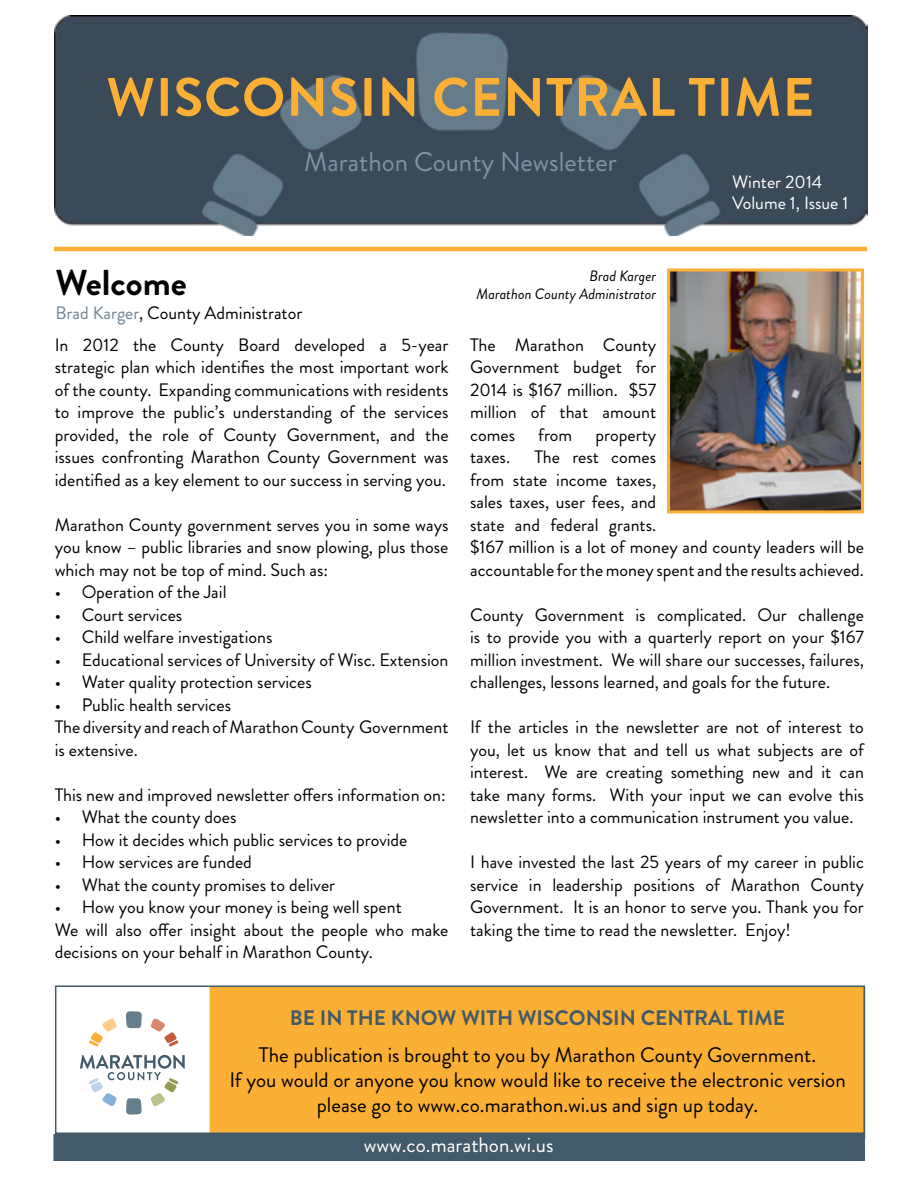
<style>
.page{position:relative;width:918px;height:1188px;background:#fff}
.page>*{position:absolute;margin:0;border:0;box-sizing:border-box;transform-origin:0 0}
.t1{font:700 54px "Brandon Grotesque";color:#fbaf34}
.t2{font:700 36px "Brandon Grotesque";color:#000}
.t3{font:27px "Brandon Grotesque";color:#8093a1}
.t4{font:21px/25.2px "Brandon Grotesque";color:#000;text-align:center}
.t5{font:700 21px "Brandon Grotesque";color:#425a69}
.t6{font:21px "Brandon Grotesque";color:#fff}
.t7{font:18px/22.5px "Brandon Grotesque";color:#000;text-align:justify}
.t8{font:18px/21.6px "Brandon Grotesque";color:#fff}
.t9{font:italic 15px/18px "Brandon Grotesque";color:#000;text-align:right}
.s1{color:#6f8493}
</style>
<div class="page">
<svg style="left:80px;top:1011px;width:105px;height:104px"></svg>
<div style="left:209px;top:986px;width:657px;height:154px;background:#fbaf34"></div>
<hr style="left:54px;top:247px;width:813px;height:4px;background:#fbaf34">
<img style="left:54px;top:15px;width:814px;height:221px">
<div style="left:55px;top:986px;width:810px;height:148px;border:2px solid #425a69"></div>
<img style="left:671px;top:272px;width:189px;height:237px">
<div style="left:667px;top:268px;width:197px;height:245px;border:3px solid #fbaf34"></div>
<div style="left:53px;top:1134px;width:812px;height:27px;background:#425a69"></div>
<h1 class="t1" style="left:106px;top:59px;width:83px">WISCONSIN</h1>
<h1 class="t1" style="left:432px;top:59px;width:73px">CENTRAL</h1>
<h1 class="t1" style="left:688px;top:59px;width:60px">TIME</h1>
<h3 class="t3" style="left:304px;top:143px;width:314px">Marathon County Newsletter</h3>
<p class="t8" style="left:732px;top:171px;width:118px">Winter 2014<br>Volume 1, Issue 1</p>
<h2 class="t2" style="left:56px;top:258px;width:133px">WELCOME</h2>
<p class="t7" style="left:55px;top:297px;width:395px;line-height:31.7px"><span class="s1">Brad Karger</span>, County Administrator<br>In 2012 the County Board developed a 5-year</p>
<p class="t7" style="left:55px;top:356px;width:395px">strategic plan which identifies the most important work of the county. Expanding communications with residents to improve the public’s understanding of the services provided, the role of County Government, and the issues confronting Marathon County Government was identified as a key element to our success in serving you.</p>
<p class="t7" style="left:55px;top:514px;width:395px">Marathon County government serves you in some ways you know – public libraries and snow plowing, plus those which may not be top of mind. Such as:</p>
<p class="t7" style="left:55px;top:581px;width:173px">• Operation of the Jail</p>
<p class="t7" style="left:55px;top:604px;width:129px">• Court services</p>
<p class="t7" style="left:55px;top:626px;width:219px">• Child welfare investigations</p>
<p class="t7" style="left:55px;top:649px;width:395px">• Educational services of University of Wisc. Extension</p>
<p class="t7" style="left:55px;top:671px;width:259px">• Water quality protection services</p>
<p class="t7" style="left:55px;top:694px;width:395px;text-align:left">• Public health services<br>The diversity and reach of Marathon County Government is extensive.</p>
<p class="t7" style="left:55px;top:784px;width:393px">This new and improved newsletter offers information on:</p>
<p class="t7" style="left:55px;top:806px;width:183px">• What the county does</p>
<p class="t7" style="left:55px;top:829px;width:354px">• How it decides which public services to provide</p>
<p class="t7" style="left:55px;top:851px;width:199px">• How services are funded</p>
<p class="t7" style="left:55px;top:874px;width:282px">• What the county promises to deliver</p>
<p class="t7" style="left:55px;top:896px;width:395px;text-align:left">• How you know your money is being well spent<br>We will also offer insight about the people who make decisions on your behalf in Marathon County.</p>
<p class="t9" style="left:477px;top:267px;width:181px">Brad Karger<br>Marathon County Administrator</p>
<p class="t7" style="left:470px;top:334px;width:188px">The Marathon County Government budget for 2014 is $167 million. $57 million of that amount comes</p>
<p class="t7" style="left:538px;top:424px;width:36px">from</p>
<p class="t7" style="left:596px;top:424px;width:62px">property</p>
<p class="t7" style="left:470px;top:446px;width:395px;text-align:left;text-indent:64px">The rest comes<br>from state income taxes,<br>sales taxes, user fees, and<br>state and federal grants.<br>$167 million is a lot of money and county leaders will be accountable for the money spent and the results achieved.</p>
<p class="t7" style="left:470px;top:604px;width:395px">County Government is complicated. Our challenge is to provide you with a quarterly report on your $167 million investment. We will share our successes, failures, challenges, lessons learned, and goals for the future.</p>
<p class="t7" style="left:470px;top:716px;width:395px">If the articles in the newsletter are not of interest to you, let us know that and tell us what subjects are of interest. We are creating something new and it can take many forms. With your input we can evolve this newsletter into a communication instrument you value.</p>
<p class="t7" style="left:470px;top:851px;width:395px">I have invested the last 25 years of my career in public service in leadership positions of Marathon County Government. It is an honor to serve you. Thank you for taking the time to read the newsletter. Enjoy!</p>
<p class="t7" style="left:470px;top:446px;width:41px">taxes.</p>
<p class="t5" style="left:290px;top:1003px;width:497px">BE IN THE KNOW WITH WISCONSIN CENTRAL TIME</p>
<p class="t4" style="left:229px;top:1042px;width:618px">The publication is brought to you by Marathon County Government.<br>If you would or anyone you know would like to receive the electronic version please go to www.co.marathon.wi.us and sign up today.</p>
<p class="t6" style="left:364px;top:1130px;width:191px">www.co.marathon.wi.us</p>
</div>
